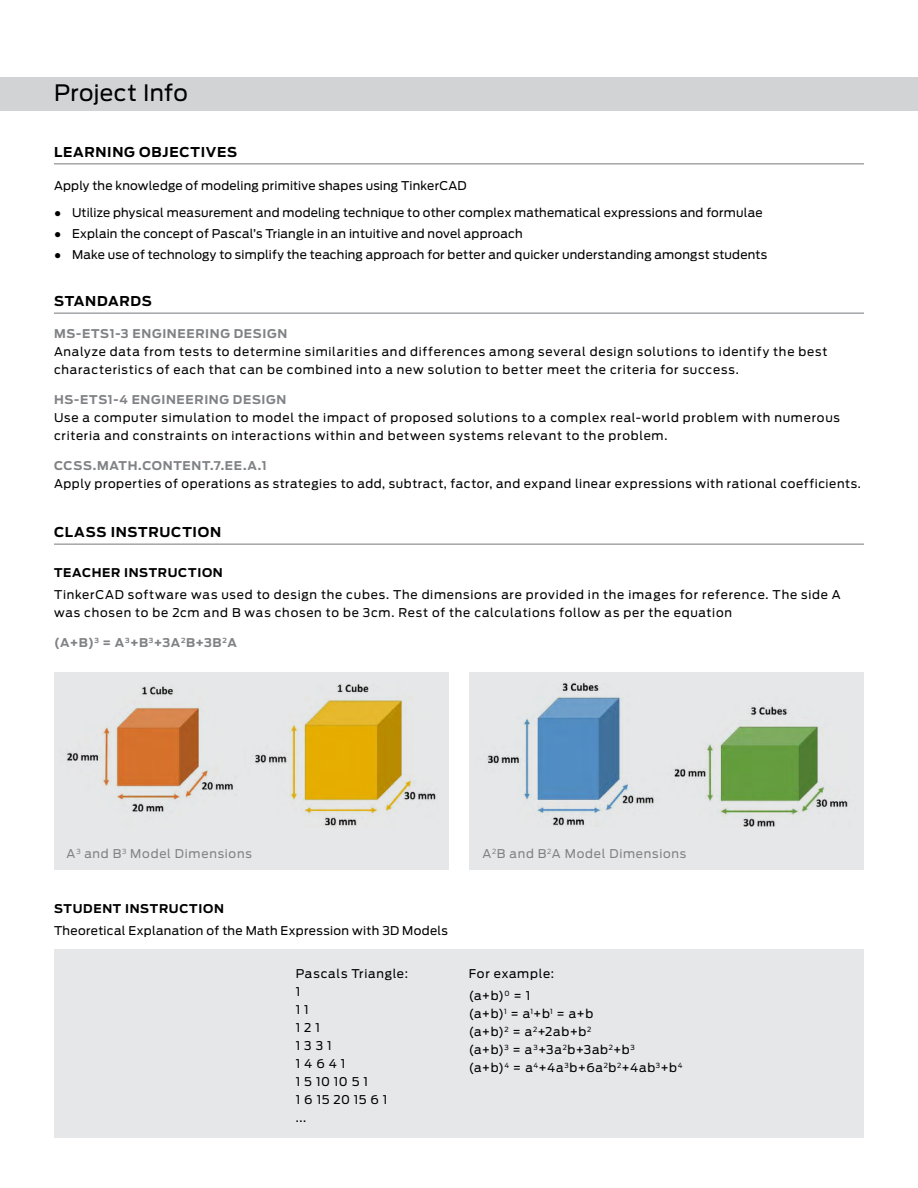
<style>
.page{position:relative;width:918px;height:1188px;background:#fff}
.page>*{position:absolute;margin:0;border:0;box-sizing:border-box;transform-origin:0 0}
.t1{font:22.5px "Antenna";letter-spacing:.015em;color:#000}
.t2{font:700 13.5px "Antenna";letter-spacing:.05em;color:#000}
.t3{font:12px/18px "Antenna";letter-spacing:.05em;color:#000}
.t4{font:12px "Antenna";letter-spacing:.015em;color:#000}
.t5{font:700 12px "Antenna";letter-spacing:.06em;color:#808285}
.t6{font:12px "Antenna";letter-spacing:.02em;color:#000}
.t7{font:12px "Antenna";letter-spacing:.025em;color:#000}
.t8{font:12px "Antenna";letter-spacing:.065em;color:#808285}
.t9{font:700 12px "Antenna";letter-spacing:.055em;color:#000}
.s1{font-family:"Arial";font-weight:700}
</style>
<div class="page">
<div style="left:54px;top:673px;width:394px;height:197px;background:#e6e7e8"></div>
<div style="left:54px;top:950px;width:810px;height:188px;background:#e6e7e8"></div>
<div style="left:470px;top:673px;width:394px;height:197px;background:#e6e7e8"></div>
<div style="left:1px;top:77px;width:917px;height:33px;background:#d1d3d4"></div>
<hr style="left:54px;top:163px;width:810px;height:1px;background:#77787b">
<hr style="left:54px;top:544px;width:810px;height:1px;background:#77787b">
<hr style="left:54px;top:313px;width:810px;height:1px;background:#77787b">
<img style="left:67px;top:684px;width:369px;height:143px">
<img style="left:487px;top:682px;width:361px;height:144px">
<h1 class="t1" style="left:54px;top:79px;width:135px">Project Info</h1>
<p class="t2" style="left:54px;top:144px;width:185px">LEARNING OBJECTIVES</p>
<p class="t4" style="left:54px;top:178px;width:414px">Apply the knowledge of modeling primitive shapes using TinkerCAD</p>
<p class="t6" style="left:54px;top:205px;width:710px"><span class="s1">●</span> Utilize physical measurement and modeling technique to other complex mathematical expressions and formulae</p>
<p class="t4" style="left:54px;top:226px;width:470px"><span class="s1">●</span> Explain the concept of Pascal’s Triangle in an intuitive and novel approach</p>
<p class="t4" style="left:54px;top:247px;width:715px"><span class="s1">●</span> Make use of technology to simplify the teaching approach for better and quicker understanding amongst students</p>
<p class="t2" style="left:54px;top:293px;width:99px">STANDARDS</p>
<p class="t5" style="left:54px;top:327px;width:235px">MS-ETS1-3 ENGINEERING DESIGN</p>
<p class="t3" style="left:54px;top:343px;width:775px">Analyze data from tests to determine similarities and differences among several design solutions to identify the best characteristics of each that can be combined into a new solution to better meet the criteria for success.</p>
<p class="t5" style="left:54px;top:393px;width:234px">HS-ETS1-4 ENGINEERING DESIGN</p>
<p class="t3" style="left:54px;top:409px;width:788px">Use a computer simulation to model the impact of proposed solutions to a complex real-world problem with numerous criteria and constraints on interactions within and between systems relevant to the problem.</p>
<p class="t5" style="left:54px;top:459px;width:214px">CCSS.MATH.CONTENT.7.EE.A.1</p>
<p class="t3" style="left:54px;top:475px;width:808px">Apply properties of operations as strategies to add, subtract, factor, and expand linear expressions with rational coefficients.</p>
<p class="t2" style="left:54px;top:524px;width:169px">CLASS INSTRUCTION</p>
<p class="t9" style="left:54px;top:565px;width:170px">TEACHER INSTRUCTION</p>
<p class="t3" style="left:54px;top:586px;width:788px">TinkerCAD software was used to design the cubes. The dimensions are provided in the images for reference. The side A was chosen to be 2cm and B was chosen to be 3cm. Rest of the calculations follow as per the equation</p>
<p class="t5" style="left:54px;top:636px;width:184px">(A+B)<sup>3</sup> = A<sup>3</sup>+B<sup>3</sup>+3A<sup>2</sup>B+3B<sup>2</sup>A</p>
<p class="t8" style="left:66px;top:846px;width:187px">A<sup>3</sup> and B<sup>3</sup> Model Dimensions</p>
<p class="t8" style="left:482px;top:846px;width:205px">A<sup>2</sup>B and B<sup>2</sup>A Model Dimensions</p>
<p class="t9" style="left:54px;top:901px;width:171px">STUDENT INSTRUCTION</p>
<p class="t7" style="left:54px;top:924px;width:396px">Theoretical Explanation of the Math Expression with 3D Models</p>
<p class="t3" style="left:296px;top:965px;width:114px">Pascals Triangle:<br>1<br>1 1<br>1 2 1<br>1 3 3 1<br>1 4 6 4 1<br>1 5 10 10 5 1<br>1 6 15 20 15 6 1<br>...</p>
<p class="t3" style="left:469px;top:962px;width:87px;line-height:22.5px">For example: (a+b)<sup>0</sup> = 1</p>
<p class="t3" style="left:469px;top:1005px;width:215px">(a+b)<sup>1</sup> = a<sup>1</sup>+b<sup>1</sup> = a+b<br>(a+b)<sup>2</sup> = a<sup>2</sup>+2ab+b<sup>2<br></sup>(a+b)<sup>3</sup> = a<sup>3</sup>+3a<sup>2</sup>b+3ab<sup>2</sup>+b<sup>3<br></sup>(a+b)<sup>4</sup> = a<sup>4</sup>+4a<sup>3</sup>b+6a<sup>2</sup>b<sup>2</sup>+4ab<sup>3</sup>+b<sup>4</sup></p>
</div>
